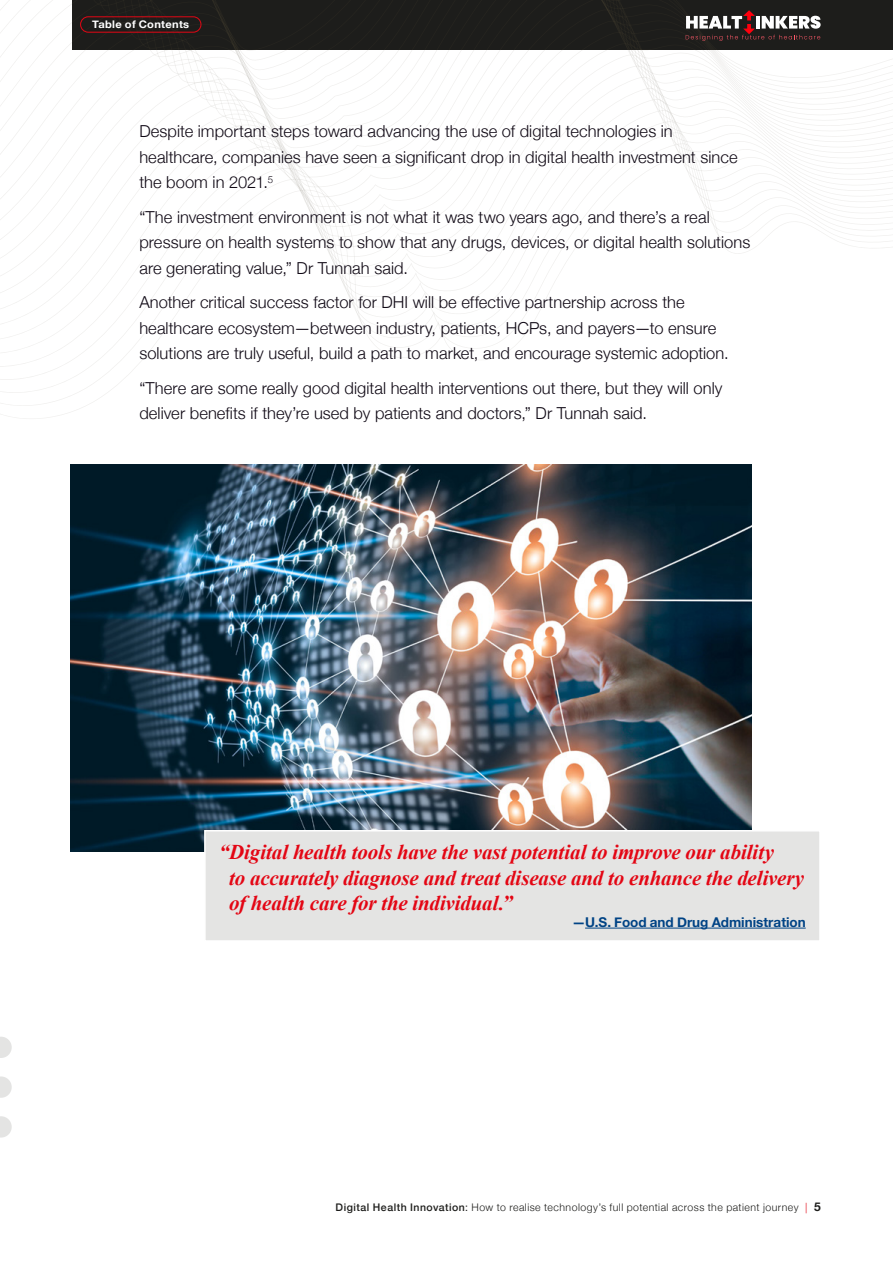
<style>
.page{position:relative;width:893px;height:1263px;background:#fff}
.page>*{position:absolute;margin:0;border:0;box-sizing:border-box;transform-origin:0 0}
.t1{font:italic 700 21px/25.5px "Times New Roman";letter-spacing:-.005em;color:#e30614}
.t2{font:300 16.5px/25.5px "Helvetica Neue";letter-spacing:.005em;color:#100915}
.t3{font:700 13.5px "Helvetica Neue";color:#004385}
.t4{font:300 10.5px "Helvetica Neue";letter-spacing:.045em;color:#1d1d1b}
.t5{font:700 10.5px "Helvetica Neue";letter-spacing:.025em;color:#fff;scale:1.06 1}
.s1{font-weight:500}
.s2{font-weight:400}
.s3{color:#e30614}
.s4{font-weight:700;font-size:12px}
</style>
<div class="page">
<svg style="left:0;top:1037px;width:12px;height:21px"></svg>
<svg style="left:0;top:1076px;width:12px;height:22px"></svg>
<svg style="left:0;top:1116px;width:12px;height:21px"></svg>
<svg style="left:0;top:154px;width:893px;height:265px"></svg>
<div style="left:72px;top:0;width:821px;height:50px;background:#1d1d1b"></div>
<div style="left:80px;top:16px;width:121px;height:17px;border:1px solid #e30614;border-radius:8px"></div>
<img style="left:70px;top:464px;width:681px;height:388px">
<div style="left:203px;top:829px;width:616px;height:111px;background:#e4e4e3"></div>
<p class="t5" style="left:92px;top:16px;width:93px">Table of Contents</p>
<p class="t2" style="left:139px;top:118px;width:600px">Despite important steps toward advancing the use of digital technologies in healthcare, companies have seen a significant drop in digital health investment since the boom in 2021.<sup>5</sup></p>
<p class="t2" style="left:139px;top:203px;width:612px">“The investment environment is not what it was two years ago, and there’s a real pressure on health systems to show that any drugs, devices, or digital health solutions are generating value,” Dr Tunnah said.</p>
<p class="t2" style="left:139px;top:289px;width:591px">Another critical success factor for DHI will be effective partnership across the healthcare ecosystem—between industry, patients, HCPs, and payers—to ensure solutions are truly useful, build a path to market, and encourage systemic adoption.</p>
<p class="t2" style="left:139px;top:374px;width:585px">“There are some really good digital health interventions out there, but they will only deliver benefits if they’re used by patients and doctors,” Dr Tunnah said.</p>
<p class="t1" style="left:229px;top:839px;width:577px;text-indent:-10px">“Digital health tools have the vast potential to improve our ability<br>to accurately diagnose and treat disease and to enhance the delivery of health care for the individual.”</p>
<p class="t3" style="left:572px;top:911px;width:235px">—U.S. Food and Drug Administration</p>
<p class="t4" style="left:336px;top:1198px;width:487px"><span class="s1">Digital Health Innovation</span><span class="s2">:</span> How to realise technology’s full potential across the patient journey <span class="s3">|</span> <span class="s4">5</span></p>
</div>
